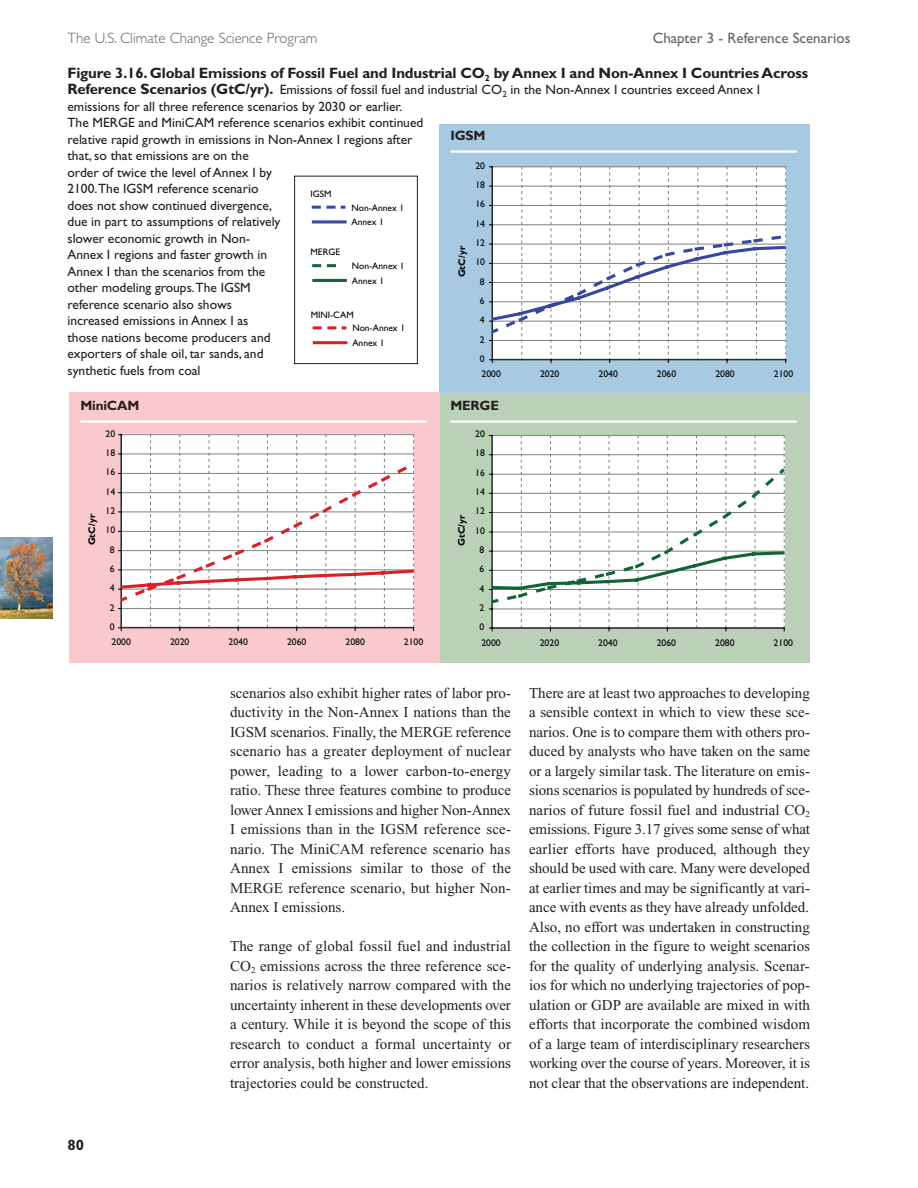
<style>
.page{position:relative;width:918px;height:1188px;background:#fff}
.page>*{position:absolute;margin:0;border:0;box-sizing:border-box;transform-origin:0 0}
.t1{font:15px/19.5px "Times New Roman";color:#231f20;text-align:justify}
.t2{font:700 15px "Gill Sans";letter-spacing:-.01em;color:#231f20}
.t3{font:300 15px "Gill Sans";color:#636466}
.t4{font:15px "Gill Sans";color:#636466}
.t5{font:13.5px/16.5px "Gill Sans";color:#231f20}
.t6{font:700 13.5px "Gill Sans";letter-spacing:-.01em;color:#231f20}
.t7{font:9.75px "Gill Sans";color:#020303}
.t8{font:700 9.75px "Gill Sans";color:#020303}
.t9{font:9.45px/14.1px "Gill Sans";color:#020303}
.s1{font-weight:700;font-size:15px}
</style>
<div class="page">
<img style="left:0;top:538px;width:53px;height:81px">
<svg style="left:313px;top:206px;width:6px;height:3px"></svg>
<svg style="left:328px;top:206px;width:6px;height:3px"></svg>
<hr style="left:313px;top:220px;width:32px;height:3px;background:#36489e">
<svg style="left:314px;top:264px;width:6px;height:3px"></svg>
<svg style="left:328px;top:264px;width:6px;height:3px"></svg>
<hr style="left:314px;top:279px;width:31px;height:3px;background:#116433">
<svg style="left:314px;top:326px;width:6px;height:3px"></svg>
<svg style="left:329px;top:326px;width:6px;height:3px"></svg>
<hr style="left:314px;top:341px;width:32px;height:3px;background:#db1f26">
<div style="left:294px;top:176px;width:124px;height:188px;border:1px solid #231f20"></div>
<div style="left:440px;top:124px;width:370px;height:270px;background:#a7c9e2"></div>
<div style="left:440px;top:393px;width:370px;height:270px;background:#bad1b7"></div>
<div style="left:70px;top:392px;width:370px;height:270px;background:#fac9ce"></div>
<svg style="left:118px;top:434px;width:296px;height:197px;background:#f3eeee"></svg>
<svg style="left:489px;top:435px;width:296px;height:196px;background:#eceeed"></svg>
<hr style="left:491px;top:166px;width:1px;height:193px;background:#818080">
<svg style="left:490px;top:167px;width:296px;height:196px;background:#edeef1"></svg>
<hr style="left:450px;top:150px;width:347px;height:3px;background:#fff">
<hr style="left:450px;top:420px;width:347px;height:3px;background:#fff">
<hr style="left:80px;top:420px;width:347px;height:3px;background:#fff">
<p class="t3" style="left:67px;top:33px;width:251px">The U.S. Climate Change Science Program</p>
<p class="t4" style="left:653px;top:33px;width:199px">Chapter 3 - Reference Scenarios</p>
<p class="t2" style="left:68px;top:68px;width:742px">Figure 3.16. Global Emissions of Fossil Fuel and Industrial CO<sub>2</sub> by Annex I and Non-Annex I Countries Across</p>
<p class="t5" style="left:68px;top:83px;width:694px"><span class="s1">Reference Scenarios (GtC/yr).</span> Emissions of fossil fuel and industrial CO<sub>2</sub> in the Non-Annex I countries exceed Annex I emissions for all three reference scenarios by 2030 or earlier.<br>The MERGE and MiniCAM reference scenarios exhibit continued<br>relative rapid growth in emissions in Non-Annex I regions after<br>that, so that emissions are on the<br>order of twice the level of Annex I by<br>2100.The IGSM reference scenario<br>does not show continued divergence,<br>due in part to assumptions of relatively<br>slower economic growth in Non-<br>Annex I regions and faster growth in<br>Annex I than the scenarios from the<br>other modeling groups.The IGSM<br>reference scenario also shows<br>increased emissions in Annex I as<br>those nations become producers and<br>exporters of shale oil, tar sands, and<br>synthetic fuels from coal</p>
<p class="t6" style="left:450px;top:130px;width:37px">IGSM</p>
<p class="t7" style="left:475px;top:162px;width:11px">20</p>
<p class="t7" style="left:475px;top:181px;width:11px">18</p>
<p class="t9" style="left:310px;top:188px;width:23px">IGSM</p>
<p class="t7" style="left:475px;top:201px;width:11px">16</p>
<p class="t9" style="left:351px;top:201px;width:54px">Non-Annex 1</p>
<p class="t9" style="left:351px;top:216px;width:34px">Annex 1</p>
<p class="t7" style="left:475px;top:220px;width:11px">14</p>
<p class="t7" style="left:475px;top:239px;width:11px">12</p>
<p class="t8" style="left:458px;top:277px;width:33px;rotate:-90deg">GtC/yr</p>
<p class="t9" style="left:311px;top:246px;width:31px">MERGE</p>
<p class="t7" style="left:475px;top:259px;width:11px">10</p>
<p class="t9" style="left:352px;top:260px;width:54px;line-height:14.5px">Non-Annex 1<br>Annex 1</p>
<p class="t9" style="left:352px;top:309px;width:54px;text-indent:-42px">MINI-CAM<br>Non-Annex 1<br>Annex 1</p>
<p class="t7" style="left:480px;top:278px;width:6px">8</p>
<p class="t7" style="left:480px;top:297px;width:6px">6</p>
<p class="t7" style="left:480px;top:316px;width:6px">4</p>
<p class="t7" style="left:480px;top:336px;width:6px">2</p>
<p class="t7" style="left:480px;top:355px;width:6px">0</p>
<p class="t7" style="left:482px;top:371px;width:21px">2000</p>
<p class="t7" style="left:540px;top:371px;width:21px">2020</p>
<p class="t7" style="left:598px;top:371px;width:21px">2040</p>
<p class="t7" style="left:657px;top:371px;width:21px">2060</p>
<p class="t7" style="left:715px;top:371px;width:21px">2080</p>
<p class="t7" style="left:774px;top:371px;width:21px">2100</p>
<p class="t6" style="left:80px;top:400px;width:61px">MiniCAM</p>
<p class="t6" style="left:450px;top:400px;width:50px">MERGE</p>
<p class="t8" style="left:88px;top:545px;width:33px;rotate:-90deg">GtC/yr</p>
<p class="t7" style="left:106px;top:430px;width:11px">20</p>
<p class="t7" style="left:106px;top:449px;width:11px">18</p>
<p class="t7" style="left:106px;top:469px;width:11px">16</p>
<p class="t7" style="left:106px;top:488px;width:11px">14</p>
<p class="t7" style="left:106px;top:507px;width:11px">12</p>
<p class="t7" style="left:106px;top:527px;width:11px">10</p>
<p class="t7" style="left:110px;top:546px;width:6px">8</p>
<p class="t7" style="left:110px;top:565px;width:6px">6</p>
<p class="t7" style="left:110px;top:584px;width:6px">4</p>
<p class="t7" style="left:110px;top:604px;width:6px">2</p>
<p class="t7" style="left:110px;top:623px;width:6px">0</p>
<p class="t7" style="left:112px;top:639px;width:21px">2000</p>
<p class="t7" style="left:170px;top:639px;width:21px">2020</p>
<p class="t7" style="left:229px;top:639px;width:21px">2040</p>
<p class="t7" style="left:287px;top:639px;width:21px">2060</p>
<p class="t7" style="left:345px;top:639px;width:21px">2080</p>
<p class="t7" style="left:404px;top:639px;width:21px">2100</p>
<p class="t8" style="left:458px;top:546px;width:33px;rotate:-90deg">GtC/yr</p>
<p class="t7" style="left:475px;top:431px;width:11px">20</p>
<p class="t7" style="left:475px;top:450px;width:11px">18</p>
<p class="t7" style="left:475px;top:469px;width:11px">16</p>
<p class="t7" style="left:475px;top:489px;width:11px">14</p>
<p class="t7" style="left:475px;top:508px;width:11px">12</p>
<p class="t7" style="left:475px;top:527px;width:11px">10</p>
<p class="t7" style="left:480px;top:546px;width:6px">8</p>
<p class="t7" style="left:480px;top:566px;width:6px">6</p>
<p class="t7" style="left:480px;top:585px;width:6px">4</p>
<p class="t7" style="left:480px;top:604px;width:6px">2</p>
<p class="t7" style="left:480px;top:624px;width:6px">0</p>
<p class="t7" style="left:481px;top:639px;width:21px">2000</p>
<p class="t7" style="left:540px;top:639px;width:21px">2020</p>
<p class="t7" style="left:598px;top:639px;width:21px">2040</p>
<p class="t7" style="left:657px;top:639px;width:21px">2060</p>
<p class="t7" style="left:715px;top:639px;width:21px">2080</p>
<p class="t7" style="left:774px;top:639px;width:21px">2100</p>
<p class="t1" style="left:230px;top:684px;width:283px">scenarios also exhibit higher rates of labor pro&shy;ductivity in the Non-Annex I nations than the IGSM scenarios. Finally, the MERGE reference scenario has a greater deployment of nuclear power, leading to a lower carbon-to-energy ratio. These three features combine to produce lower Annex I emissions and higher Non-Annex I emissions than in the IGSM reference sce&shy;nario. The MiniCAM reference scenario has Annex I emissions similar to those of the MERGE reference scenario, but higher Non-Annex I emissions.</p>
<p class="t1" style="left:230px;top:938px;width:283px">The range of global fossil fuel and industrial CO<sub>2</sub> emissions across the three reference sce&shy;narios is relatively narrow compared with the uncertainty inherent in these developments over a century. While it is beyond the scope of this research to conduct a formal uncertainty or error analysis, both higher and lower emissions trajectories could be constructed.</p>
<p class="t1" style="left:529px;top:684px;width:283px">There are at least two approaches to developing a sensible context in which to view these sce&shy;narios. One is to compare them with others pro&shy;duced by analysts who have taken on the same or a largely similar task. The literature on emis&shy;sions scenarios is populated by hundreds of sce&shy;narios of future fossil fuel and industrial CO<sub>2 </sub>emissions. Figure 3.17 gives some sense of what earlier efforts have produced, although they should be used with care. Many were developed at earlier times and may be significantly at vari&shy;ance with events as they have already unfolded.<br>Also, no effort was undertaken in constructing the collection in the figure to weight scenarios for the quality of underlying analysis. Scenar&shy;ios for which no underlying trajectories of pop&shy;ulation or GDP are available are mixed in with efforts that incorporate the combined wisdom of a large team of interdisciplinary researchers working over the course of years. Moreover, it is not clear that the observations are independent.</p>
<p class="t2" style="left:67px;top:1140px;width:18px">80</p>
</div>
